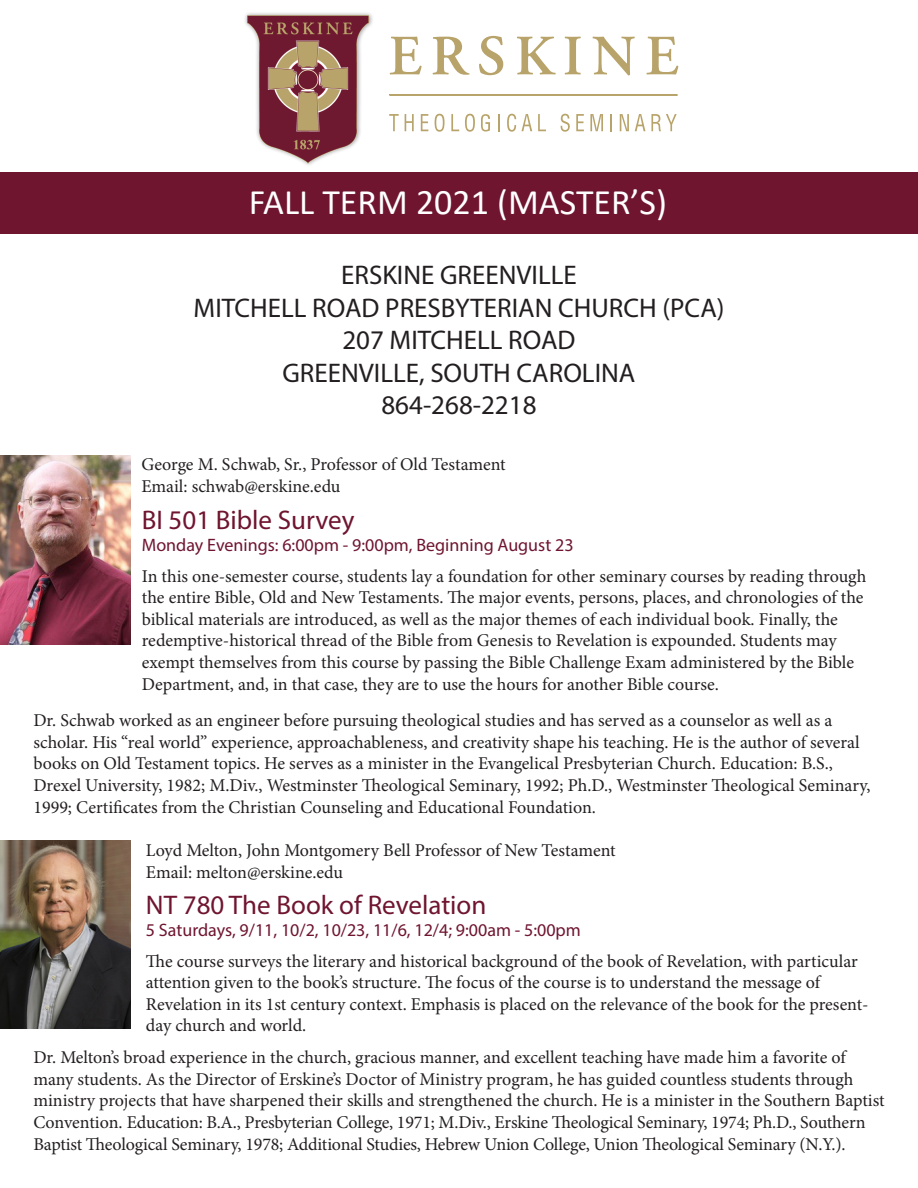
<style>
.page{position:relative;width:918px;height:1188px;background:#fff}
.page>*{position:absolute;margin:0;border:0;box-sizing:border-box;transform-origin:0 0}
.t1{font:36px "Calibri";color:#fff}
.t2{font:27px "Myriad Pro";color:#231f20}
.t3{font:27px "Myriad Pro";color:#6f1530}
.t4{font:18px/21.6px "Minion Pro";letter-spacing:-.005em;color:#231f20}
.t5{font:18px "Myriad Pro";color:#6f1530}
</style>
<div class="page">
<div style="left:0;top:173px;width:918px;height:61px;background:#6f1530"></div>
<div style="left:243px;top:11px;width:131px;height:156px;background:#231f20;opacity:.49"></div>
<img style="left:248px;top:16px;width:121px;height:148px">
<div style="left:389px;top:94px;width:289px;height:2px;border:1px solid #b8a46a"></div>
<svg style="left:390px;top:37px;width:32px;height:37px"></svg>
<svg style="left:432px;top:37px;width:38px;height:38px"></svg>
<svg style="left:479px;top:36px;width:24px;height:39px"></svg>
<svg style="left:517px;top:37px;width:39px;height:37px"></svg>
<svg style="left:565px;top:37px;width:16px;height:37px"></svg>
<svg style="left:592px;top:37px;width:43px;height:38px"></svg>
<svg style="left:646px;top:37px;width:32px;height:37px"></svg>
<svg style="left:481px;top:114px;width:9px;height:18px"></svg>
<svg style="left:389px;top:114px;width:10px;height:17px"></svg>
<svg style="left:405px;top:114px;width:9px;height:17px"></svg>
<svg style="left:421px;top:114px;width:7px;height:17px"></svg>
<svg style="left:435px;top:114px;width:10px;height:18px"></svg>
<svg style="left:451px;top:114px;width:8px;height:17px"></svg>
<svg style="left:465px;top:114px;width:10px;height:18px"></svg>
<svg style="left:498px;top:114px;width:2px;height:17px"></svg>
<svg style="left:507px;top:114px;width:25px;height:18px"></svg>
<svg style="left:538px;top:114px;width:8px;height:17px"></svg>
<svg style="left:561px;top:114px;width:9px;height:18px"></svg>
<svg style="left:576px;top:114px;width:8px;height:17px"></svg>
<svg style="left:590px;top:114px;width:13px;height:17px"></svg>
<svg style="left:611px;top:114px;width:1px;height:17px"></svg>
<svg style="left:620px;top:114px;width:9px;height:17px"></svg>
<svg style="left:635px;top:114px;width:10px;height:17px"></svg>
<svg style="left:651px;top:114px;width:26px;height:17px"></svg>
<img style="left:0;top:456px;width:131px;height:189px">
<img style="left:0;top:840px;width:131px;height:189px">
<p class="t1" style="left:249px;top:177px;width:420px">FALL TERM 2021 (MASTER’S)</p>
<p class="t2" style="left:341px;top:259px;width:237px">ERSKINE GREENVILLE</p>
<p class="t2" style="left:194px;top:291px;width:532px">MITCHELL ROAD PRESBYTERIAN CHURCH (PCA)</p>
<p class="t2" style="left:342px;top:323px;width:235px">207 MITCHELL ROAD</p>
<p class="t2" style="left:283px;top:356px;width:354px">GREENVILLE, SOUTH CAROLINA</p>
<p class="t2" style="left:381px;top:388px;width:157px">864-268-2218</p>
<p class="t4" style="left:141px;top:454px;width:366px">George M. Schwab, Sr., Professor of Old Testament</p>
<p class="t4" style="left:141px;top:475px;width:201px">Email: schwab@erskine.edu</p>
<p class="t3" style="left:142px;top:504px;width:214px">BI 501 Bible Survey</p>
<p class="t5" style="left:142px;top:534px;width:433px">Monday Evenings: 6:00pm - 9:00pm, Beginning August 23</p>
<p class="t4" style="left:142px;top:565px;width:726px">In this one-semester course, students lay a foundation for other seminary courses by reading through the entire Bible, Old and New Testaments. The major events, persons, places, and chronologies of the biblical materials are introduced, as well as the major themes of each individual book. Finally, the redemptive-historical thread of the Bible from Genesis to Revelation is expounded. Students may exempt themselves from this course by passing the Bible Challenge Exam administered by the Bible Department, and, in that case, they are to use the hours for another Bible course.</p>
<p class="t4" style="left:33px;top:710px;width:839px">Dr. Schwab worked as an engineer before pursuing theological studies and has served as a counselor as well as a scholar. His “real world” experience, approachableness, and creativity shape his teaching. He is the author of several books on Old Testament topics. He serves as a minister in the Evangelical Presbyterian Church. Education: B.S., Drexel University, 1982; M.Div., Westminster Theological Seminary, 1992; Ph.D., Westminster Theological Seminary, 1999; Certificates from the Christian Counseling and Educational Foundation.</p>
<p class="t4" style="left:146px;top:839px;width:471px">Loyd Melton, John Montgomery Bell Professor of New Testament</p>
<p class="t4" style="left:146px;top:861px;width:199px">Email: melton@erskine.edu</p>
<p class="t3" style="left:146px;top:889px;width:342px">NT 780 The Book of Revelation</p>
<p class="t5" style="left:146px;top:919px;width:436px">5 Saturdays, 9/11, 10/2, 10/23, 11/6, 12/4; 9:00am - 5:00pm</p>
<p class="t4" style="left:146px;top:950px;width:724px">The course surveys the literary and historical background of the book of Revelation, with particular attention given to the book’s structure. The focus of the course is to understand the message of Revelation in its 1st century context. Emphasis is placed on the relevance of the book for the present&shy;day church and world.</p>
<p class="t4" style="left:33px;top:1047px;width:853px">Dr. Melton’s broad experience in the church, gracious manner, and excellent teaching have made him a favorite of many students. As the Director of Erskine’s Doctor of Ministry program, he has guided countless students through ministry projects that have sharpened their skills and strengthened the church. He is a minister in the Southern Baptist Convention. Education: B.A., Presbyterian College, 1971; M.Div., Erskine Theological Seminary, 1974; Ph.D., Southern Baptist Theological Seminary, 1978; Additional Studies, Hebrew Union College, Union Theological Seminary (N.Y.).</p>
</div>
